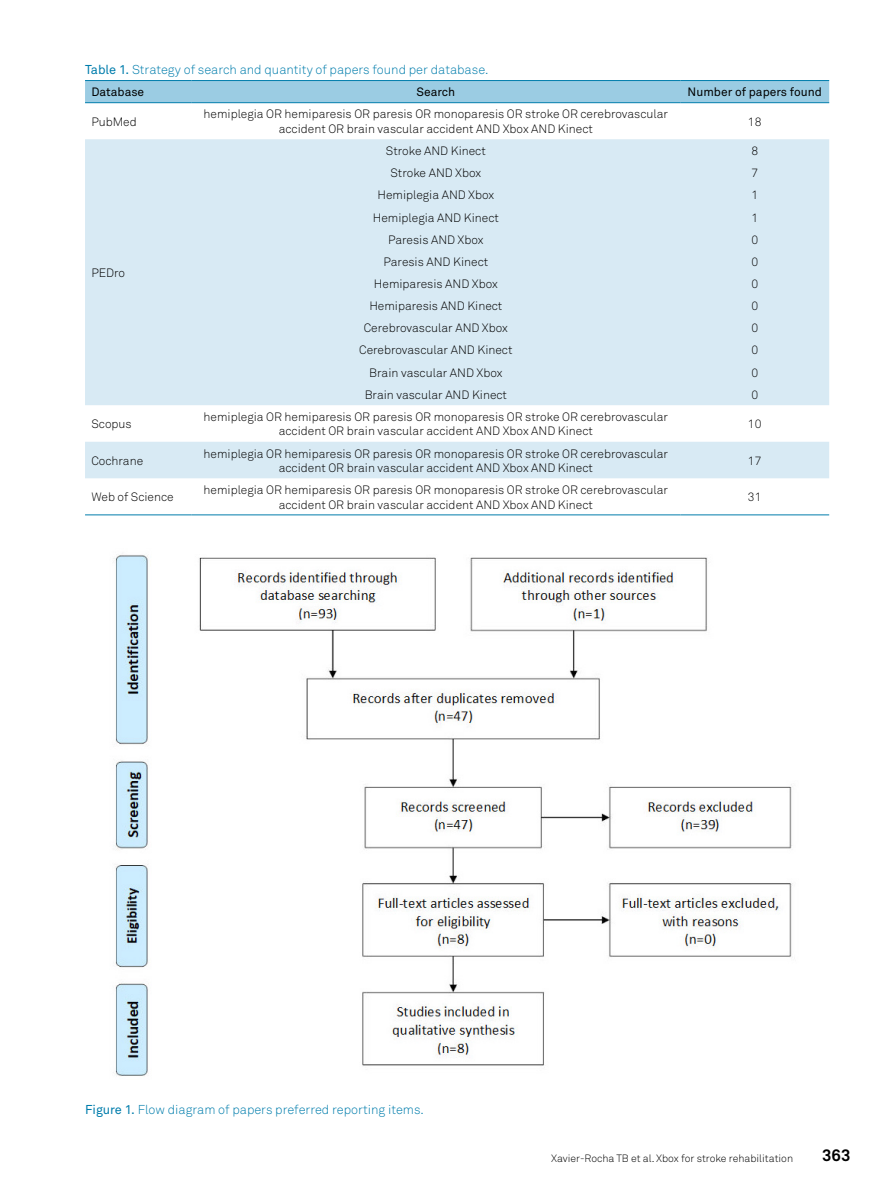
<style>
.page{position:relative;width:893px;height:1191px;background:#fff}
.page>*{position:absolute;margin:0;border:0;box-sizing:border-box;transform-origin:0 0}
.t1{font:700 16.5px "Akkurat Pro";color:#000}
.t2{font:12.75px "Akkurat Light Pro";color:#007dac}
.t3{font:12px/14.4px "Akkurat Light Pro";color:#000;text-align:center}
.t4{font:12px "Akkurat Pro";color:#000}
.t5{font:10.5px "Akkurat Light Pro";color:#000}
.s1{font-family:"Akkurat Pro"}
</style>
<div class="page">
<div style="left:85px;top:81px;width:744px;height:21px;background:#9bcce3"></div>
<svg style="left:85px;top:139px;width:744px;height:339px;background:#dcecf5"></svg>
<hr style="left:85px;top:80px;width:106px;height:1px;background:#007dac">
<hr style="left:191px;top:80px;width:489px;height:1px;background:#007dac">
<hr style="left:680px;top:80px;width:149px;height:1px;background:#007dac">
<hr style="left:85px;top:102px;width:106px;height:1px;background:#007dac">
<hr style="left:191px;top:102px;width:489px;height:1px;background:#007dac">
<hr style="left:680px;top:102px;width:149px;height:1px;background:#007dac">
<hr style="left:85px;top:514px;width:106px;height:1px;background:#007dac">
<hr style="left:191px;top:514px;width:489px;height:1px;background:#007dac">
<hr style="left:680px;top:514px;width:149px;height:1px;background:#007dac">
<img style="left:114px;top:554px;width:679px;height:522px">
<p class="t2" style="left:85px;top:62px;width:405px"><span class="s1">Table 1.</span> Strategy of search and quantity of papers found per database.</p>
<p class="t4" style="left:91px;top:85px;width:54px">Database</p>
<p class="t4" style="left:416px;top:85px;width:40px">Search</p>
<p class="t4" style="left:688px;top:85px;width:136px">Number of papers found</p>
<p class="t3" style="left:91px;top:114px;width:47px">PubMed</p>
<p class="t3" style="left:204px;top:107px;width:466px">hemiplegia OR hemiparesis OR paresis OR monoparesis OR stroke OR cerebrovascular accident OR brain vascular accident AND Xbox AND Kinect</p>
<p class="t3" style="left:748px;top:114px;width:15px">18</p>
<p class="t3" style="left:91px;top:266px;width:35px">PEDro</p>
<p class="t3" style="left:386px;top:144px;width:101px">Stroke AND Kinect</p>
<p class="t3" style="left:751px;top:144px;width:8px">8</p>
<p class="t3" style="left:390px;top:166px;width:92px">Stroke AND Xbox</p>
<p class="t3" style="left:751px;top:166px;width:8px">7</p>
<p class="t3" style="left:377px;top:188px;width:118px">Hemiplegia AND Xbox</p>
<p class="t3" style="left:751px;top:188px;width:8px">1</p>
<p class="t3" style="left:373px;top:210px;width:127px">Hemiplegia AND Kinect</p>
<p class="t3" style="left:751px;top:210px;width:8px">1</p>
<p class="t3" style="left:388px;top:232px;width:97px">Paresis AND Xbox</p>
<p class="t3" style="left:751px;top:232px;width:8px">0</p>
<p class="t3" style="left:384px;top:255px;width:106px">Paresis AND Kinect</p>
<p class="t3" style="left:751px;top:255px;width:8px">0</p>
<p class="t3" style="left:374px;top:277px;width:125px">Hemiparesis AND Xbox</p>
<p class="t3" style="left:751px;top:277px;width:8px">0</p>
<p class="t3" style="left:369px;top:299px;width:135px">Hemiparesis AND Kinect</p>
<p class="t3" style="left:751px;top:299px;width:8px">0</p>
<p class="t3" style="left:364px;top:321px;width:146px">Cerebrovascular AND Xbox</p>
<p class="t3" style="left:751px;top:321px;width:8px">0</p>
<p class="t3" style="left:359px;top:343px;width:155px">Cerebrovascular AND Kinect</p>
<p class="t3" style="left:751px;top:343px;width:8px">0</p>
<p class="t3" style="left:369px;top:365px;width:135px">Brain vascular AND Xbox</p>
<p class="t3" style="left:751px;top:365px;width:8px">0</p>
<p class="t3" style="left:365px;top:387px;width:144px">Brain vascular AND Kinect</p>
<p class="t3" style="left:751px;top:387px;width:8px">0</p>
<p class="t3" style="left:91px;top:417px;width:42px">Scopus</p>
<p class="t3" style="left:204px;top:410px;width:466px">hemiplegia OR hemiparesis OR paresis OR monoparesis OR stroke OR cerebrovascular accident OR brain vascular accident AND Xbox AND Kinect</p>
<p class="t3" style="left:748px;top:417px;width:15px">10</p>
<p class="t3" style="left:91px;top:453px;width:53px">Cochrane</p>
<p class="t3" style="left:204px;top:446px;width:466px">hemiplegia OR hemiparesis OR paresis OR monoparesis OR stroke OR cerebrovascular accident OR brain vascular accident AND Xbox AND Kinect</p>
<p class="t3" style="left:748px;top:453px;width:15px">17</p>
<p class="t3" style="left:91px;top:490px;width:84px">Web of Science</p>
<p class="t3" style="left:204px;top:483px;width:466px">hemiplegia OR hemiparesis OR paresis OR monoparesis OR stroke OR cerebrovascular accident OR brain vascular accident AND Xbox AND Kinect</p>
<p class="t3" style="left:748px;top:490px;width:15px">31</p>
<p class="t2" style="left:85px;top:1102px;width:340px"><span class="s1">Figure 1.</span> Flow diagram of papers preferred reporting items.</p>
<p class="t5" style="left:551px;top:1151px;width:243px">Xavier-Rocha TB et al. Xbox for stroke rehabilitation</p>
<h1 class="t1" style="left:822px;top:1145px;width:30px">363</h1>
</div>
